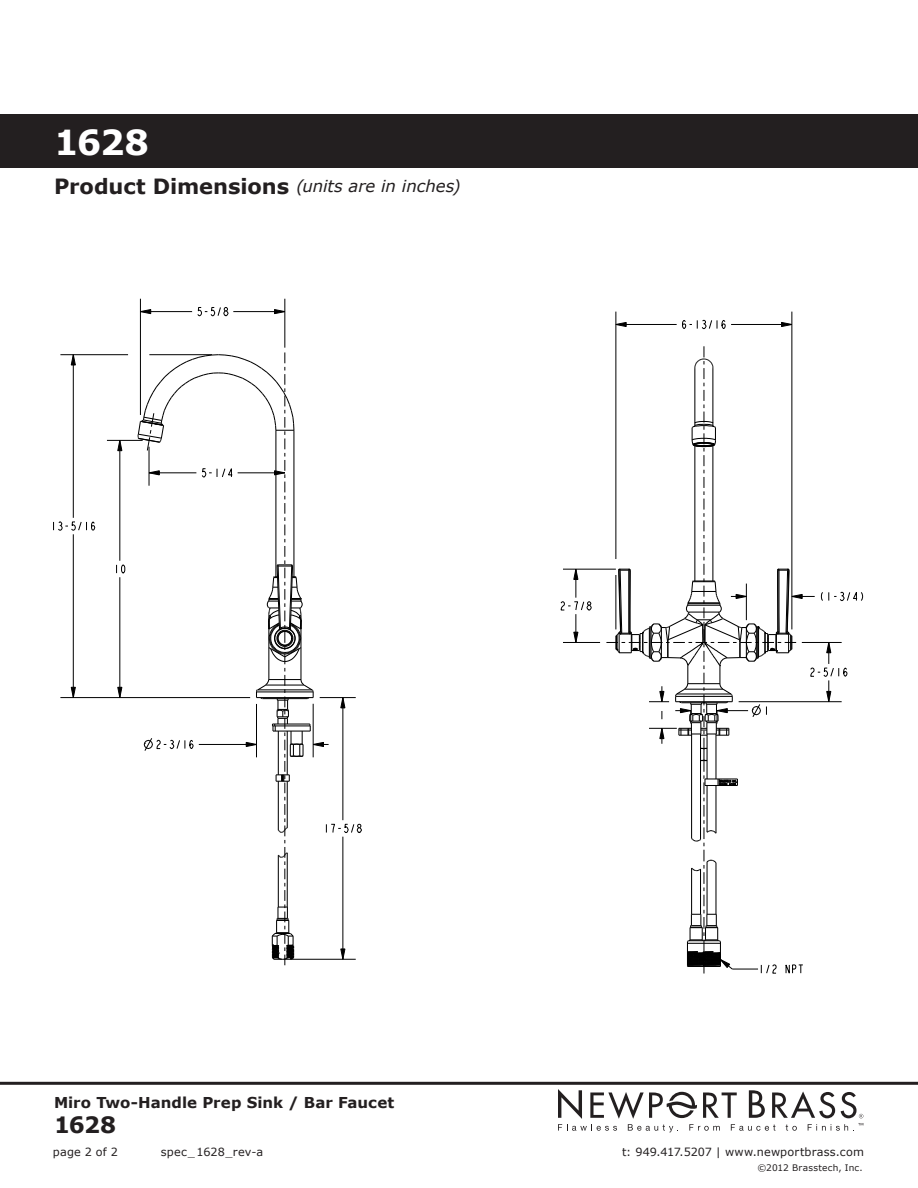
<style>
.page{position:relative;width:918px;height:1188px;background:#fff}
.page>*{position:absolute;margin:0;border:0;box-sizing:border-box;transform-origin:0 0}
.t1{font:700 34.5px "Verdana";color:#fff}
.t2{font:700 22.5px "Verdana";color:#231f20}
.t3{font:italic 16.5px "Verdana";letter-spacing:-.005em;color:#231f20}
.t4{font:700 15px "Verdana";color:#231f20}
.t5{font:11.25px "Verdana";letter-spacing:.015em;color:#231f20}
.t6{font:9px "Verdana";letter-spacing:.025em;color:#231f20}
.s1{font-weight:700;font-style:normal;font-size:21px}
</style>
<div class="page">
<div style="left:0;top:114px;width:918px;height:54px;background:#231f20"></div>
<hr style="left:0;top:1082px;width:918px;height:3px;background:#231f20">
<svg style="left:197px;top:307px;width:32px;height:10px"></svg>
<svg style="left:274px;top:309px;width:11px;height:5px"></svg>
<svg style="left:141px;top:309px;width:10px;height:5px"></svg>
<svg style="left:116px;top:564px;width:10px;height:10px"></svg>
<svg style="left:117px;top:687px;width:6px;height:10px"></svg>
<svg style="left:117px;top:441px;width:6px;height:10px"></svg>
<svg style="left:53px;top:521px;width:43px;height:10px"></svg>
<svg style="left:71px;top:355px;width:5px;height:11px"></svg>
<svg style="left:71px;top:687px;width:5px;height:10px"></svg>
<svg style="left:682px;top:319px;width:44px;height:11px"></svg>
<svg style="left:615px;top:322px;width:12px;height:5px"></svg>
<svg style="left:781px;top:322px;width:11px;height:5px"></svg>
<hr style="left:73px;top:355px;width:1px;height:163px;background:#000">
<hr style="left:73px;top:534px;width:1px;height:164px;background:#000">
<hr style="left:120px;top:440px;width:1px;height:121px;background:#000">
<hr style="left:120px;top:577px;width:1px;height:121px;background:#000">
<hr style="left:60px;top:697px;width:190px;height:1px;background:#000">
<hr style="left:140px;top:299px;width:1px;height:116px;background:#000">
<hr style="left:285px;top:299px;width:1px;height:49px;background:#000">
<hr style="left:107px;top:440px;width:36px;height:1px;background:#000">
<hr style="left:60px;top:354px;width:68px;height:1px;background:#000">
<hr style="left:233px;top:311px;width:52px;height:1px;background:#000">
<hr style="left:140px;top:311px;width:52px;height:1px;background:#000">
<svg style="left:560px;top:570px;width:32px;height:72px"></svg>
<hr style="left:616px;top:312px;width:1px;height:247px;background:#000">
<hr style="left:563px;top:642px;width:37px;height:1px;background:#000">
<hr style="left:563px;top:569px;width:53px;height:1px;background:#000">
<hr style="left:792px;top:312px;width:1px;height:317px;background:#000">
<hr style="left:731px;top:324px;width:61px;height:1px;background:#000">
<hr style="left:616px;top:324px;width:61px;height:1px;background:#000">
<svg style="left:137px;top:352px;width:225px;height:613px"></svg>
<svg style="left:606px;top:346px;width:257px;height:628px"></svg>
<svg style="left:558px;top:1089px;width:305px;height:43px"></svg>
<h1 class="t1" style="left:54px;top:121px;width:96px">1628</h1>
<h3 class="t3" style="left:54px;top:176px;width:408px"><span class="s1">Product Dimensions</span> (units are in inches)</h3>
<h3 class="t4" style="left:54px;top:1093px;width:342px">Miro Two-Handle Prep Sink / Bar Faucet</h3>
<h2 class="t2" style="left:54px;top:1111px;width:64px">1628</h2>
<p class="t5" style="left:53px;top:1144px;width:67px">page 2 of 2</p>
<p class="t5" style="left:161px;top:1144px;width:104px">spec_1628_rev-a</p>
<p class="t5" style="left:622px;top:1144px;width:243px">t: 949.417.5207 | www.newportbrass.com</p>
<p class="t6" style="left:757px;top:1162px;width:107px">©2012 Brasstech, Inc.</p>
</div>
